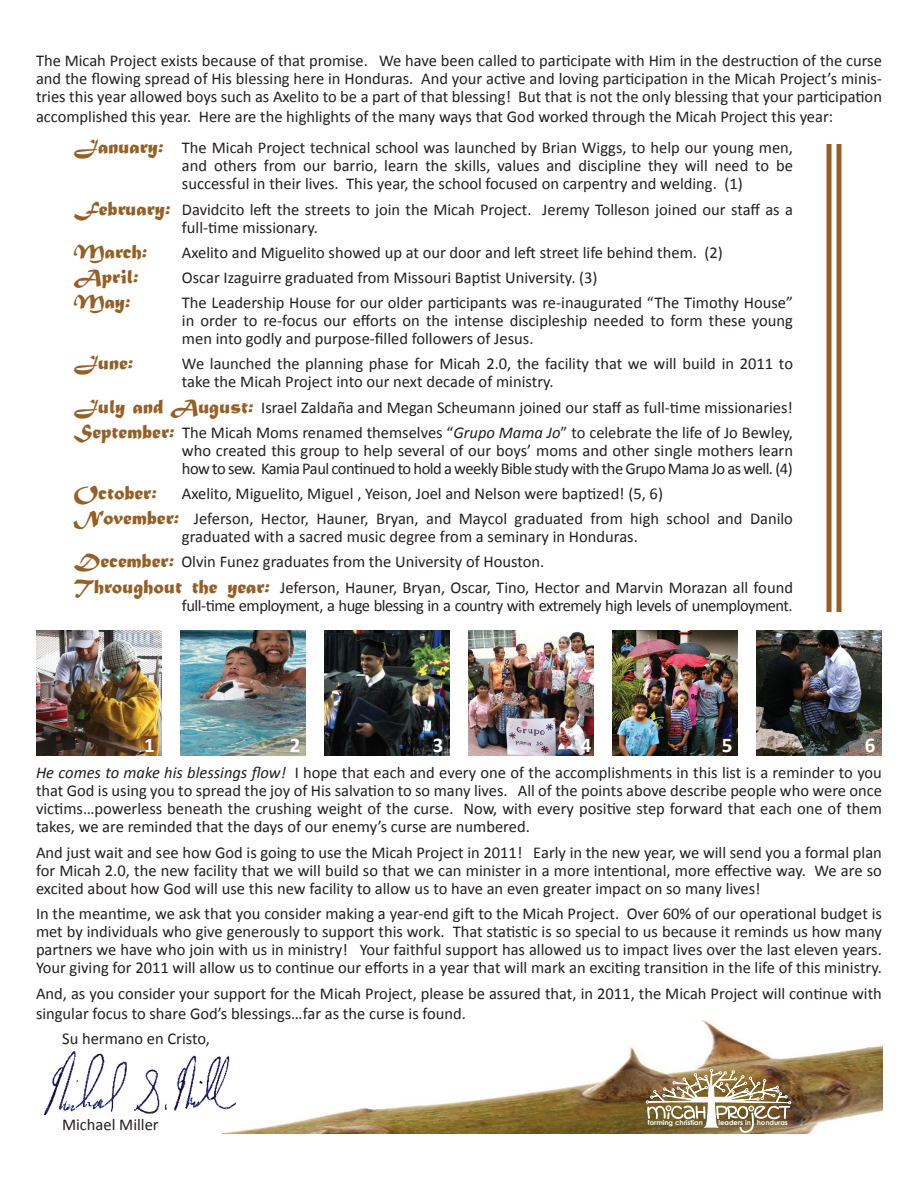
<style>
.page{position:relative;width:918px;height:1188px;background:#fff}
.page>*{position:absolute;margin:0;border:0;box-sizing:border-box;transform-origin:0 0}
.t1{font:21px "Matura MT Script Capitals";color:#956026}
.t2{font:700 21px "Calibri";color:#fff}
.t3{font:16.5px/18px "Calibri";color:#231f20}
.t4{font:16.5px "Calibri";letter-spacing:-.03em;color:#231f20}
.t5{font:700 6.9px "Century Gothic";color:#fff}
.s1{font-family:"Matura MT Script Capitals";font-size:21px;color:#956026}
.s2{font-style:italic}
</style>
<div class="page">
<img style="left:222px;top:1020px;width:660px;height:114px">
<img style="left:43px;top:1049px;width:193px;height:74px">
<img style="left:36px;top:630px;width:126px;height:126px">
<img style="left:180px;top:630px;width:126px;height:126px">
<img style="left:324px;top:630px;width:126px;height:126px">
<img style="left:468px;top:630px;width:126px;height:126px">
<img style="left:612px;top:630px;width:126px;height:126px">
<img style="left:756px;top:630px;width:126px;height:126px">
<div style="left:837px;top:144px;width:5px;height:468px;background:#956126"></div>
<div style="left:827px;top:144px;width:5px;height:468px;background:#956126"></div>
<svg style="left:645px;top:1068px;width:152px;height:66px"></svg>
<p class="t3" style="left:36px;top:51px;width:848px;text-align:justify">The Micah Project exists because of that promise. We have been called to participate with Him in the destruction of the curse and the flowing spread of His blessing here in Honduras. And your active and loving participation in the Micah Project’s minis&shy;tries this year allowed boys such as Axelito to be a part of that blessing! But that is not the only blessing that your participation</p>
<p class="t3" style="left:36px;top:107px;width:799px">accomplished this year. Here are the highlights of the many ways that God worked through the Micah Project this year:</p>
<p class="t3" style="left:182px;top:138px;width:613px;text-align:justify;text-indent:-108px"><span class="s1">January:</span> The Micah Project technical school was launched by Brian Wiggs, to help our young men, and others from our barrio, learn the skills, values and discipline they will need to be successful in their lives. This year, the school focused on carpentry and welding. (1)</p>
<p class="t3" style="left:182px;top:199px;width:613px;text-indent:-108px"><span class="s1">February:</span> Davidcito left the streets to join the Micah Project. Jeremy Tolleson joined our staff as a full-time missionary.</p>
<p class="t1" style="left:74px;top:239px;width:75px">March:</p>
<p class="t3" style="left:182px;top:243px;width:542px">Axelito and Miguelito showed up at our door and left street life behind them. (2)</p>
<p class="t1" style="left:74px;top:264px;width:66px">April:</p>
<p class="t3" style="left:182px;top:268px;width:417px">Oscar Izaguirre graduated from Missouri Baptist University. (3)</p>
<p class="t1" style="left:74px;top:289px;width:58px">May:</p>
<p class="t3" style="left:182px;top:293px;width:613px;text-align:justify">The Leadership House for our older participants was re-inaugurated “The Timothy House” in order to re-focus our efforts on the intense discipleship needed to form these young men into godly and purpose-filled followers of Jesus.</p>
<p class="t1" style="left:74px;top:350px;width:61px">June:</p>
<p class="t3" style="left:182px;top:354px;width:613px">We launched the planning phase for Micah 2.0, the facility that we will build in 2011 to take the Micah Project into our next decade of ministry.</p>
<p class="t3" style="left:74px;top:394px;width:721px;line-height:25.2px"><span class="s1">July and August:</span> Israel Zaldaña and Megan Scheumann joined our staff as full-time missionaries!<br><span class="s1">September:</span> The Micah Moms renamed themselves “<span class="s2">Grupo Mama Jo</span>” to celebrate the life of Jo Bewley,</p>
<p class="t3" style="left:182px;top:441px;width:613px">who created this group to help several of our boys’ moms and other single mothers learn how to sew. Kamia Paul continued to hold a weekly Bible study with the Grupo Mama Jo as well. (4)</p>
<p class="t1" style="left:74px;top:480px;width:84px">October:</p>
<p class="t3" style="left:74px;top:480px;width:721px;line-height:25.2px;text-indent:108px">Axelito, Miguelito, Miguel , Yeison, Joel and Nelson were baptized! (5, 6)<br><span class="s1">November:</span> Jeferson, Hector, Hauner, Bryan, and Maycol graduated from high school and Danilo</p>
<p class="t3" style="left:74px;top:523px;width:721px;line-height:25.2px;text-indent:108px">graduated with a sacred music degree from a seminary in Honduras.<br><span class="s1">December:</span> Olvin Funez graduates from the University of Houston.<br><span class="s1">Throughout the year:</span> Jeferson, Hauner, Bryan, Oscar, Tino, Hector and Marvin Morazan all found</p>
<p class="t4" style="left:182px;top:595px;width:612px">full-time employment, a huge blessing in a country with extremely high levels of unemployment.</p>
<p class="t2" style="left:144px;top:732px;width:12px">1</p>
<p class="t2" style="left:290px;top:732px;width:12px">2</p>
<p class="t2" style="left:433px;top:732px;width:12px">3</p>
<p class="t2" style="left:581px;top:732px;width:12px">4</p>
<p class="t2" style="left:722px;top:732px;width:12px">5</p>
<p class="t2" style="left:865px;top:732px;width:12px">6</p>
<p class="t3" style="left:36px;top:763px;width:848px;text-align:justify"><span class="s2">He comes to make his blessings flow!</span> I hope that each and every one of the accomplishments in this list is a reminder to you that God is using you to spread the joy of His salvation to so many lives. All of the points above describe people who were once victims…powerless beneath the crushing weight of the curse. Now, with every positive step forward that each one of them takes, we are reminded that the days of our enemy’s curse are numbered.</p>
<p class="t3" style="left:36px;top:843px;width:847px;text-align:justify">And just wait and see how God is going to use the Micah Project in 2011! Early in the new year, we will send you a formal plan for Micah 2.0, the new facility that we will build so that we can minister in a more intentional, more effective way. We are so excited about how God will use this new facility to allow us to have an even greater impact on so many lives!</p>
<p class="t3" style="left:36px;top:904px;width:847px;text-align:justify">In the meantime, we ask that you consider making a year-end gift to the Micah Project. Over 60% of our operational budget is met by individuals who give generously to support this work. That statistic is so special to us because it reminds us how many partners we have who join with us in ministry! Your faithful support has allowed us to impact lives over the last eleven years.<br>Your giving for 2011 will allow us to continue our efforts in a year that will mark an exciting transition in the life of this ministry.</p>
<p class="t3" style="left:36px;top:983px;width:847px;line-height:19.8px">And, as you consider your support for the Micah Project, please be assured that, in 2011, the Micah Project will continue with singular focus to share God’s blessings…far as the curse is found.</p>
<p class="t3" style="left:62px;top:1029px;width:149px">Su hermano en Cristo,</p>
<p class="t3" style="left:62px;top:1114px;width:98px">Michael Miller</p>
<p class="t5" style="left:648px;top:1118px;width:57px">forming christian</p>
<p class="t5" style="left:718px;top:1118px;width:71px">leaders in honduras</p>
</div>
